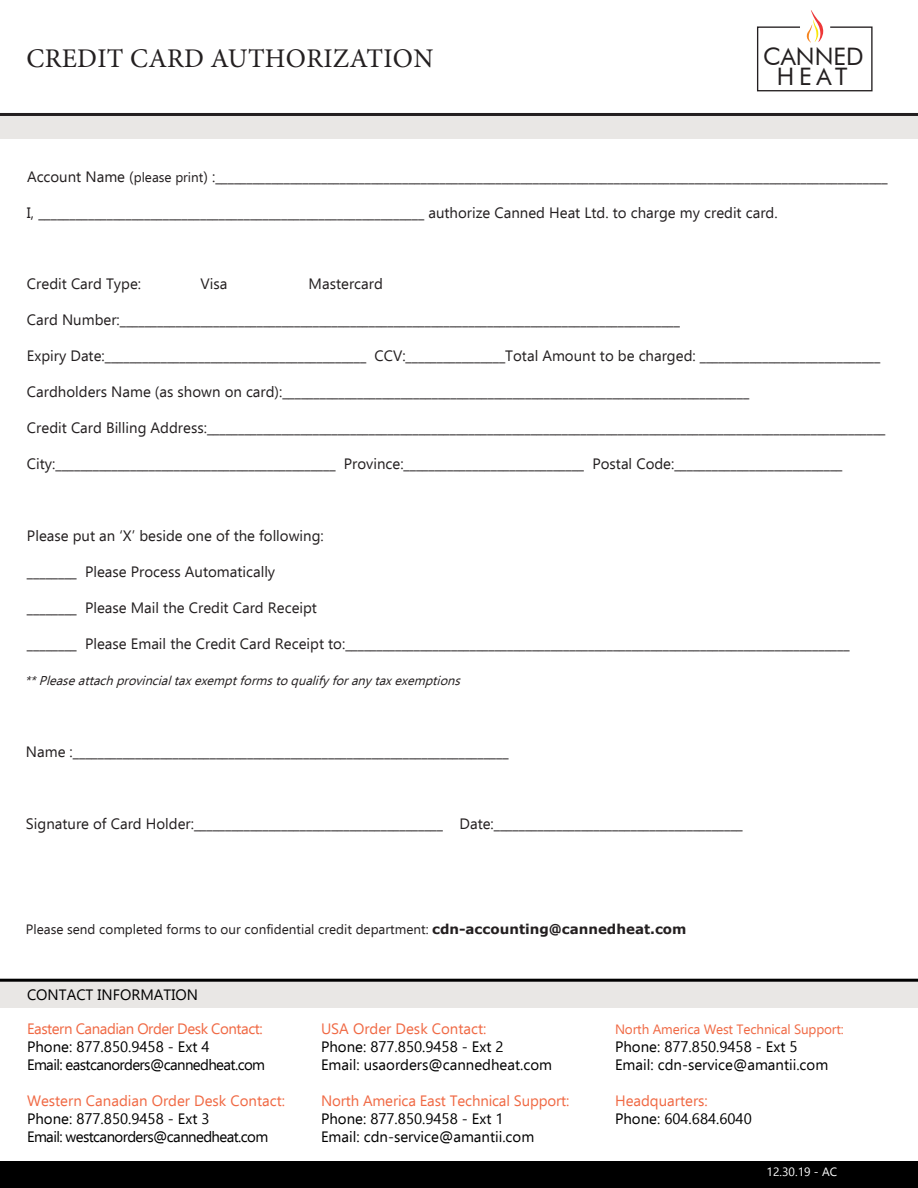
<style>
.page{position:relative;width:918px;height:1188px;background:#fff}
.page>*{position:absolute;margin:0;border:0;box-sizing:border-box;transform-origin:0 0}
.t1{font:27px "Minion Pro";letter-spacing:.01em;color:#231f20}
.t2{font:24.15px/20.7px "Futura BT";color:#231f20;text-align:center}
.t3{font:15px "Ebrima";color:#231f20}
.t4{font:15px/18px "Ebrima";color:#000}
.t5{font:15px/18px "Ebrima";letter-spacing:-.04em;color:#000}
.t6{font:15px "Ebrima";letter-spacing:-.01em;color:#f06944}
.t7{font:15px "Ebrima";letter-spacing:-.03em;color:#f06944}
.t8{font:13.5px "Ebrima";color:#231f20}
.t9{font:13.5px "Ebrima";letter-spacing:-.01em;color:#f06944}
.t10{font:italic 12.75px "Ebrima";color:#231f20}
.t11{font:12px "Ebrima";color:#fff}
.s1{font-size:13.5px}
.s2{font-family:"Verdana";font-weight:700}
</style>
<div class="page">
<div style="left:0;top:113px;width:918px;height:26px;background:#e9e7e5"></div>
<svg style="left:757px;top:10px;width:116px;height:82px"></svg>
<div style="left:0;top:1161px;width:918px;height:27px;background:#000"></div>
<hr style="left:0;top:113px;width:918px;height:3px;background:#231f20">
<div style="left:0;top:980px;width:918px;height:28px;background:#e9e7e5"></div>
<hr style="left:0;top:979px;width:918px;height:3px;background:#000">
<h1 class="t1" style="left:26px;top:40px;width:409px">CREDIT CARD AUTHORIZATION</h1>
<h2 class="t2" style="left:763px;top:45px;width:102px">CANNED<br>HEAT</h2>
<p class="t3" style="left:27px;top:166px;width:862px">Account Name (<span class="s1">please print</span>) :____________________________________________________________________________________________________________</p>
<p class="t3" style="left:27px;top:202px;width:752px">I, ______________________________________________________________ authorize Canned Heat Ltd. to charge my credit card.</p>
<p class="t3" style="left:27px;top:273px;width:116px">Credit Card Type:</p>
<p class="t3" style="left:201px;top:273px;width:28px">Visa</p>
<p class="t3" style="left:309px;top:273px;width:76px">Mastercard</p>
<p class="t3" style="left:27px;top:309px;width:655px">Card Number:__________________________________________________________________________________________</p>
<p class="t3" style="left:27px;top:345px;width:855px">Expiry Date:__________________________________________ CCV:________________Total Amount to be charged: _____________________________</p>
<p class="t3" style="left:27px;top:381px;width:724px">Cardholders Name (as shown on card):___________________________________________________________________________</p>
<p class="t3" style="left:27px;top:417px;width:860px">Credit Card Billing Address:_____________________________________________________________________________________________________________</p>
<p class="t3" style="left:27px;top:453px;width:817px">City:_____________________________________________ Province:_____________________________ Postal Code:___________________________</p>
<p class="t3" style="left:27px;top:526px;width:298px">Please put an ‘X’ beside one of the following:</p>
<p class="t3" style="left:27px;top:562px;width:250px">________ Please Process Automatically</p>
<p class="t3" style="left:27px;top:598px;width:292px">________ Please Mail the Credit Card Receipt</p>
<p class="t3" style="left:27px;top:634px;width:824px">________ Please Email the Credit Card Receipt to:_________________________________________________________________________________</p>
<p class="t10" style="left:25px;top:672px;width:441px">**Pleaseattach provincialtaxexempt formstoqualifyforanytaxexemptions</p>
<p class="t3" style="left:26px;top:742px;width:484px">Name :______________________________________________________________________</p>
<p class="t3" style="left:26px;top:814px;width:718px">Signature of Card Holder:________________________________________ Date:________________________________________</p>
<p class="t8" style="left:26px;top:920px;width:662px">Please send completed forms to our confidential credit department: <span class="s2">cdn-accounting@cannedheat.com</span></p>
<p class="t4" style="left:27px;top:986px;width:172px">CONTACT INFORMATION</p>
<p class="t7" style="left:27px;top:1018px;width:237px">Eastern Canadian Order Desk Contact:</p>
<p class="t5" style="left:27px;top:1037px;width:240px">Phone: 877.850.9458 - Ext 4<br>Email: eastcanorders@cannedheat.com</p>
<p class="t6" style="left:27px;top:1090px;width:260px">Western Canadian Order Desk Contact:</p>
<p class="t5" style="left:27px;top:1109px;width:243px">Phone: 877.850.9458 - Ext 3<br>Email: westcanorders@cannedheat.com</p>
<p class="t6" style="left:321px;top:1018px;width:167px">USA Order Desk Contact:</p>
<p class="t4" style="left:321px;top:1037px;width:233px">Phone: 877.850.9458 - Ext 2<br>Email: usaorders@cannedheat.com</p>
<p class="t6" style="left:321px;top:1090px;width:250px">North America East Technical Support:</p>
<p class="t4" style="left:321px;top:1109px;width:215px">Phone: 877.850.9458 - Ext 1<br>Email: cdn-service@amantii.com</p>
<p class="t9" style="left:615px;top:1019px;width:230px">North America West Technical Support:</p>
<p class="t4" style="left:615px;top:1037px;width:215px">Phone: 877.850.9458 - Ext 5<br>Email: cdn-service@amantii.com</p>
<p class="t6" style="left:615px;top:1090px;width:94px">Headquarters:</p>
<p class="t4" style="left:615px;top:1109px;width:138px">Phone: 604.684.6040</p>
<p class="t11" style="left:767px;top:1163px;width:72px">12.30.19 - AC</p>
</div>
